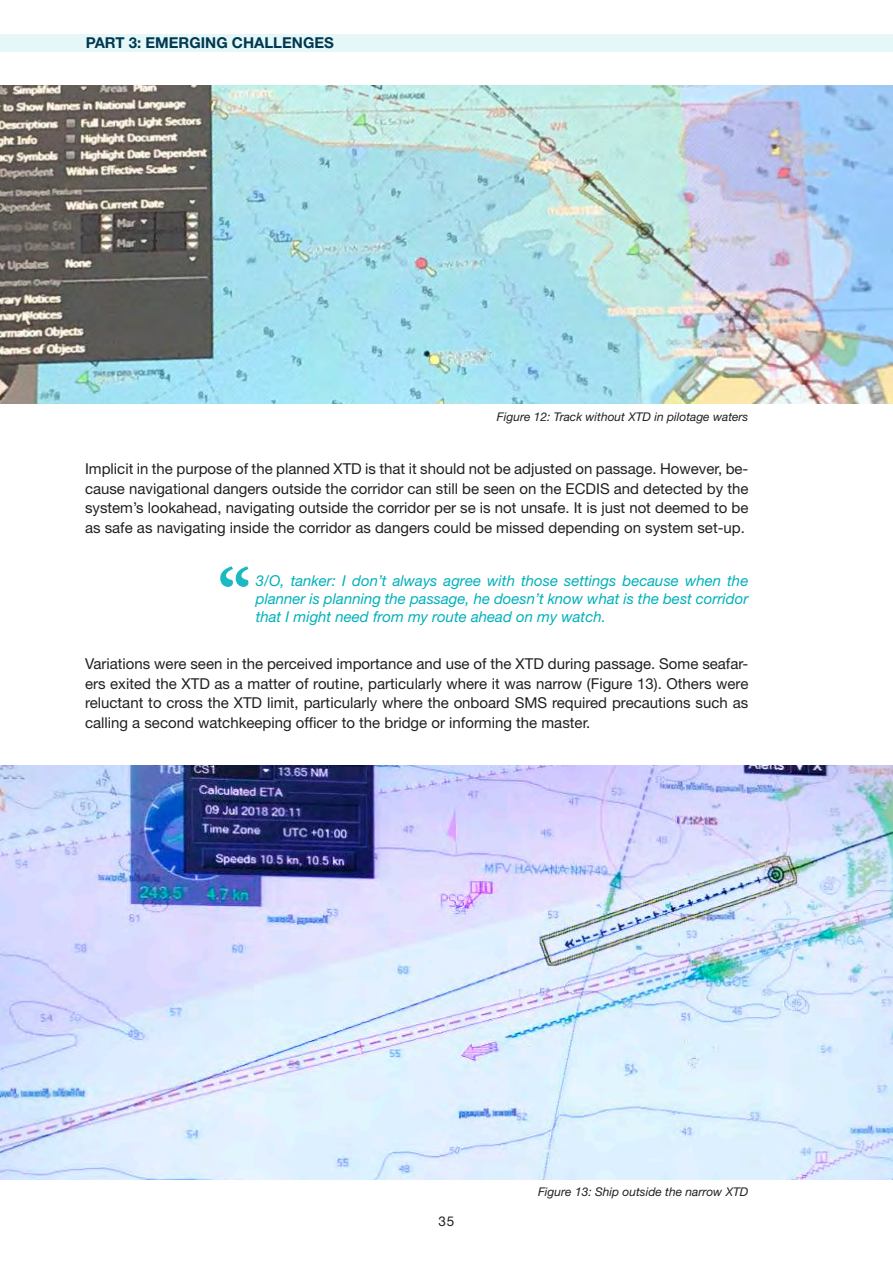
<style>
.page{position:relative;width:893px;height:1263px;background:#fff}
.page>*{position:absolute;margin:0;border:0;box-sizing:border-box;transform-origin:0 0}
.t1{font:75px "Minion Variable Concept";color:#1bb9c1}
.t2{font:15px/19.5px "Helvetica Neue LT Std";color:#231f20;text-align:justify}
.t3{font:italic 15px/18px "Helvetica Neue LT Std";color:#02b1ba}
.t4{font:700 15px "Helvetica Neue LT Std";color:#003852}
.t5{font:13.5px "Helvetica Neue LT Std";color:#231f20}
.t6{font:italic 12px "Helvetica Neue LT Std";color:#231f20}
</style>
<div class="page">
<div style="left:0;top:34px;width:893px;height:17px;background:#e6f7f8"></div>
<img style="left:0;top:85px;width:893px;height:319px">
<img style="left:0;top:765px;width:893px;height:414px">
<p class="t4" style="left:86px;top:33px;width:250px">PART 3: EMERGING CHALLENGES</p>
<p class="t6" style="left:497px;top:410px;width:253px">Figure 12: Track without XTD in pilotage waters</p>
<p class="t2" style="left:85px;top:459px;width:665px">Implicit in the purpose of the planned XTD is that it should not be adjusted on passage. However, be&shy;cause navigational dangers outside the corridor can still be seen on the ECDIS and detected by the system’s lookahead, navigating outside the corridor per se is not unsafe. It is just not deemed to be as safe as navigating inside the corridor as dangers could be missed depending on system set-up.</p>
<p class="t3" style="left:256px;top:572px;width:494px">3/O, tanker: I don’t always agree with those settings because when the planner is planning the passage, he doesn’t know what is the best corridor</p>
<h1 class="t1" style="left:218px;top:543px;width:35px">“</h1>
<p class="t3" style="left:256px;top:608px;width:352px">that I might need from my route ahead on my watch.</p>
<p class="t2" style="left:85px;top:654px;width:665px">Variations were seen in the perceived importance and use of the XTD during passage. Some seafar&shy;ers exited the XTD as a matter of routine, particularly where it was narrow (Figure 13). Others were reluctant to cross the XTD limit, particularly where the onboard SMS required precautions such as calling a second watchkeeping officer to the bridge or informing the master.</p>
<p class="t5" style="left:439px;top:1213px;width:17px">35</p>
<p class="t6" style="left:538px;top:1185px;width:212px">Figure 13: Ship outside the narrow XTD</p>
</div>
